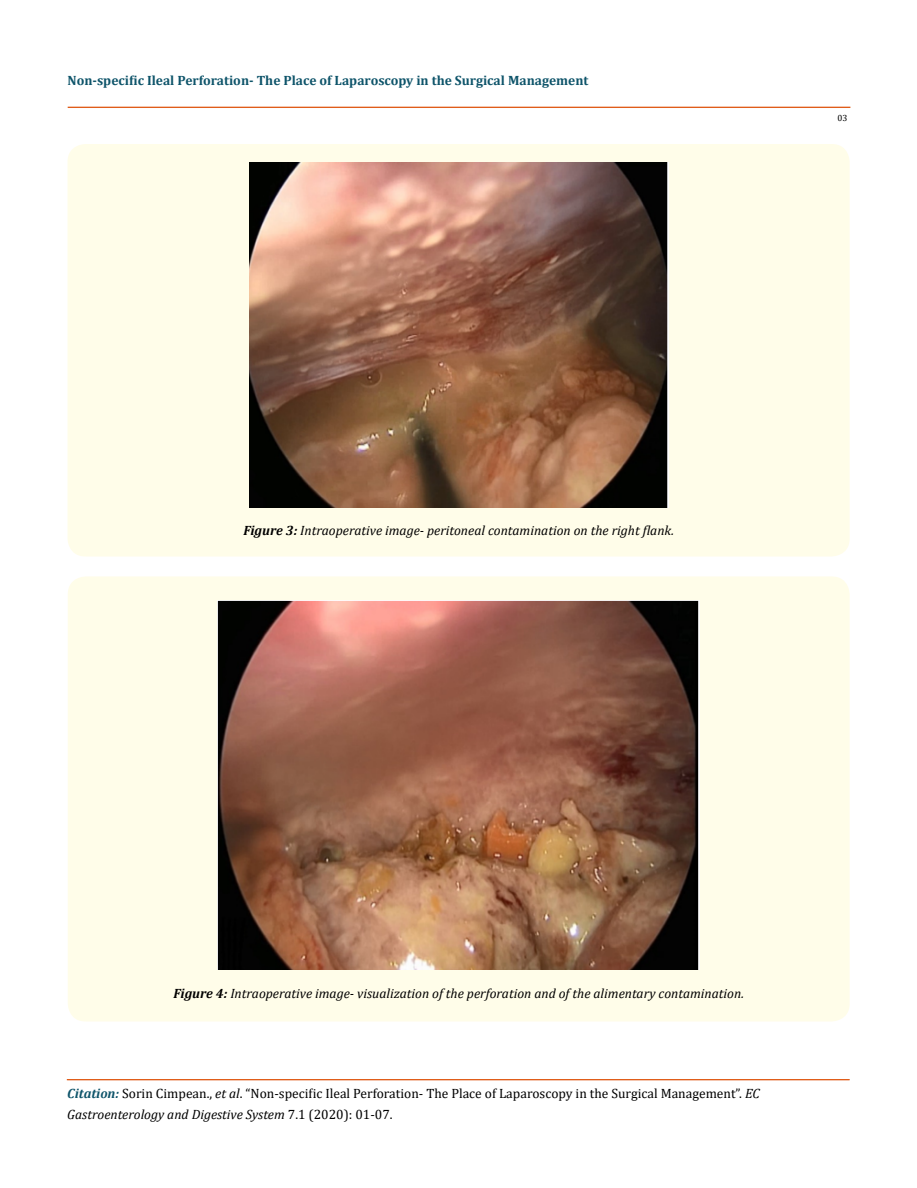
<style>
.page{position:relative;width:917px;height:1188px;background:#fff}
.page>*{position:absolute;margin:0;border:0;box-sizing:border-box;transform-origin:0 0}
.t1{font:italic 13.5px "Cambria";color:#000}
.t2{font:13.5px/21px "Cambria";color:#000}
.t3{font:700 13.5px "Cambria";color:#0e546a}
.t4{font:9px "Cambria";color:#000}
.s1{font-weight:700}
.s2{font-weight:700;font-style:italic;color:#0e546a}
.s3{font-style:italic}
</style>
<div class="page">
<div style="left:68px;top:107px;width:782px;height:1px;border:1px solid #e05d1a"></div>
<div style="left:67px;top:144px;width:782px;height:412px;background:#fffde9;border-radius:18px"></div>
<img style="left:249px;top:163px;width:420px;height:345px">
<div style="left:68px;top:576px;width:781px;height:446px;background:#fffde9;border-radius:18px"></div>
<img style="left:217px;top:600px;width:483px;height:369px">
<hr style="left:67px;top:1080px;width:782px;height:1px;background:#e05d1a">
<div style="left:67px;top:1079px;width:782px;height:1px;border:1px solid #e05d1a"></div>
<p class="t3" style="left:67px;top:71px;width:522px">Non-specific Ileal Perforation- The Place of Laparoscopy in the Surgical Management</p>
<p class="t1" style="left:243px;top:521px;width:432px"><span class="s1">Figure 3:</span> Intraoperative image- peritoneal contamination on the right flank.</p>
<p class="t4" style="left:837px;top:113px;width:11px">03</p>
<p class="t1" style="left:173px;top:984px;width:572px"><span class="s1">Figure 4:</span> Intraoperative image- visualization of the perforation and of the alimentary contamination.</p>
<p class="t2" style="left:67px;top:1083px;width:694px"><span class="s2">Citation:</span> Sorin Cimpean., <span class="s3">et al</span>. “Non-specific Ileal Perforation- The Place of Laparoscopy in the Surgical Management”. <span class="s3">EC<br>Gastroenterology and Digestive System</span> 7.1 (2020): 01-07.</p>
</div>
